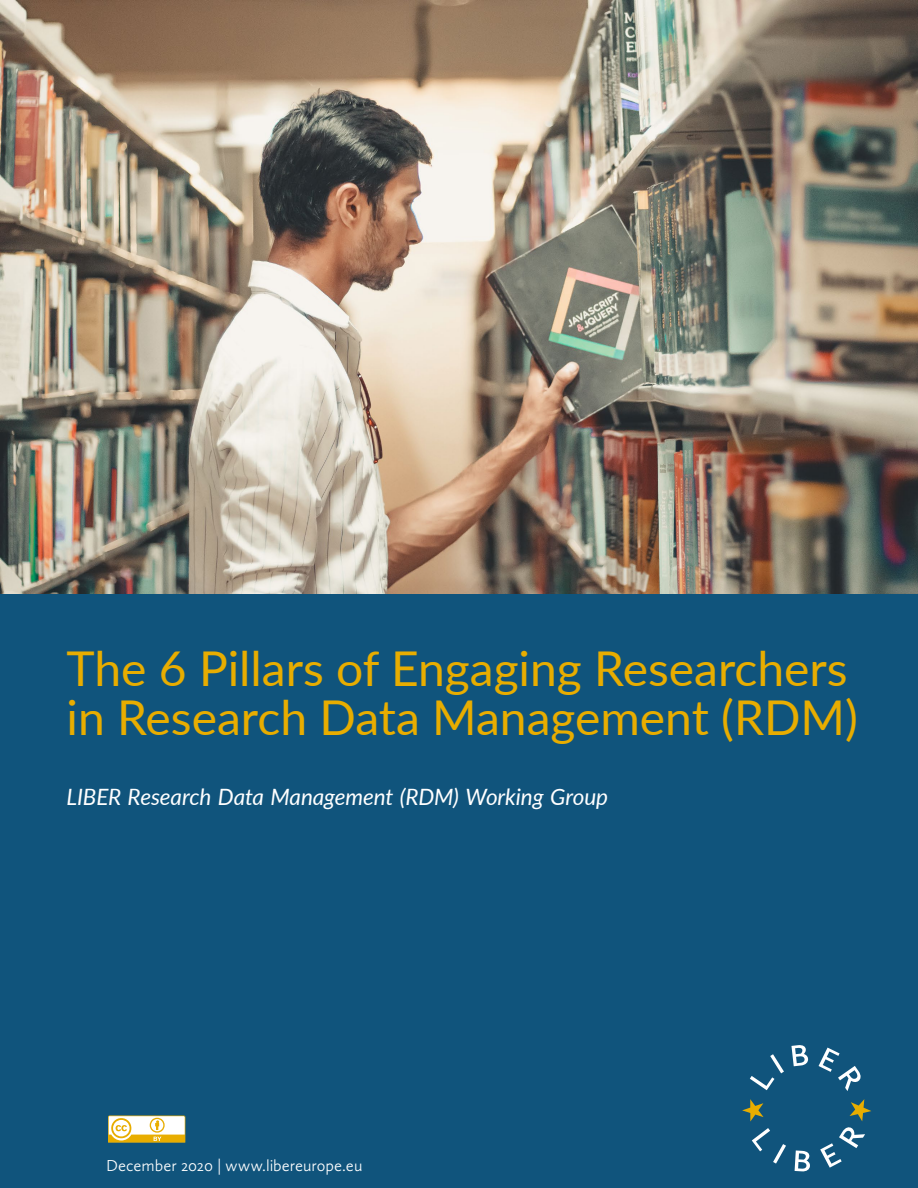
<style>
.page{position:relative;width:918px;height:1188px;background:#fff}
.page>*{position:absolute;margin:0;border:0;box-sizing:border-box;transform-origin:0 0}
.t1{font:48px/49.5px "Lato";color:#e8ad00}
.t2{font:italic 22.5px "Lato";letter-spacing:-.005em;color:#fff}
.t3{font:300 16.5px "Calluna Sans";color:#fff}
</style>
<div class="page">
<img style="left:0;top:0;width:918px;height:594px">
<div style="left:0;top:594px;width:918px;height:594px;background:#10547c"></div>
<svg style="left:742px;top:1099px;width:129px;height:73px"></svg>
<svg style="left:750px;top:1045px;width:111px;height:46px"></svg>
<svg style="left:108px;top:1116px;width:77px;height:27px;background:#f3dd9d"></svg>
<p class="t1" style="left:67px;top:642px;width:793px">The 6 Pillars of Engaging Researchers in Research Data Management (RDM)</p>
<p class="t2" style="left:67px;top:781px;width:543px">LIBER Research Data Management (RDM) Working Group</p>
<p class="t3" style="left:106px;top:1156px;width:258px">December 2020 | www.libereurope.eu</p>
</div>
